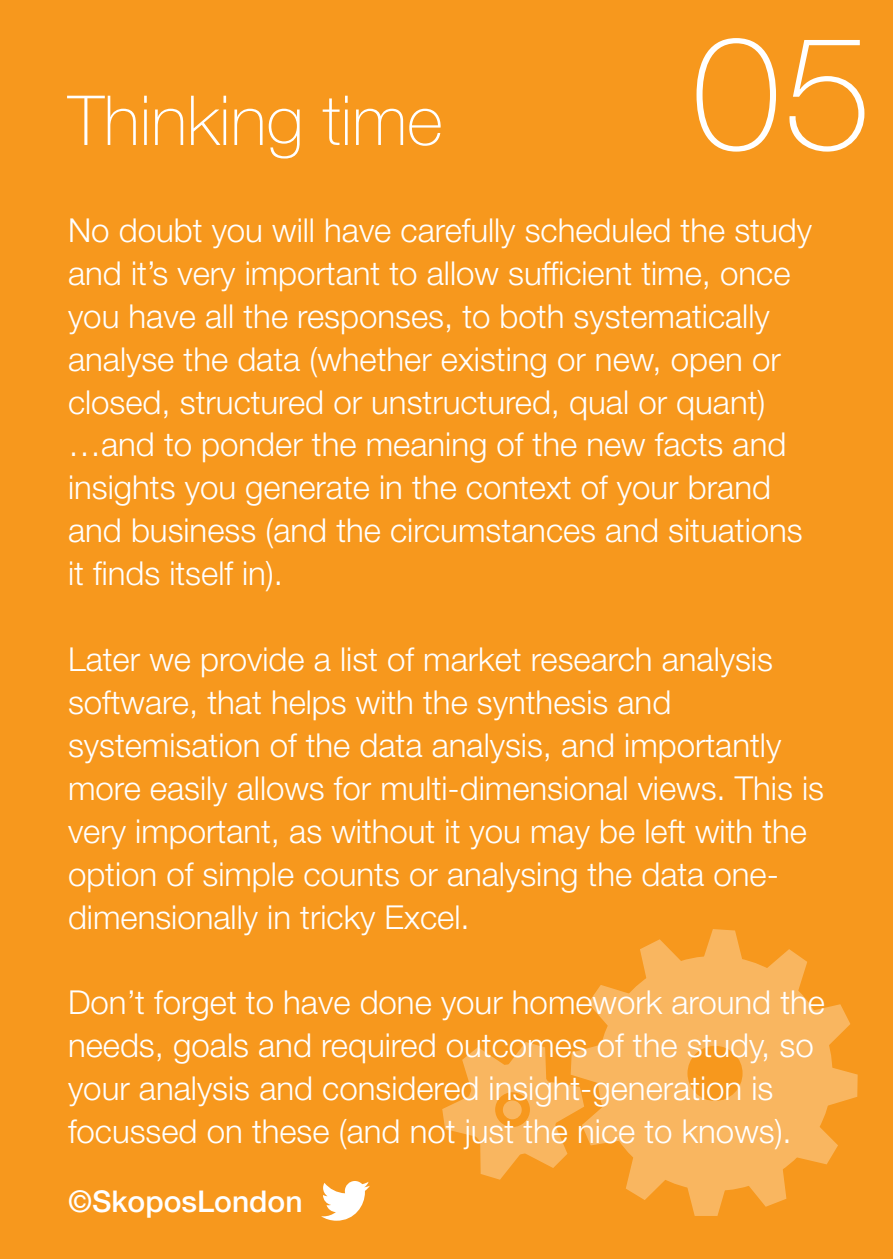
<style>
.page{position:relative;width:893px;height:1259px;background:#f7981d}
.page>*{position:absolute;margin:0;border:0;box-sizing:border-box;transform-origin:0 0}
.t1{font:100 159px "Helvetica Neue LT Std";color:#fff}
.t2{font:100 69px "Helvetica Neue LT Std";color:#fff}
.t3{font:300 33px/42.9px "Helvetica Neue LT Std";color:#fff}
.t4{font:500 30px "Helvetica Neue LT Std";color:#fff}
</style>
<div class="page">
<svg style="left:602px;top:956px;width:230px;height:234px;fill:#f9b660"></svg>
<svg style="left:686px;top:1184px;width:40px;height:32px"></svg>
<svg style="left:745px;top:1167px;width:41px;height:39px"></svg>
<svg style="left:795px;top:1123px;width:43px;height:41px"></svg>
<svg style="left:826px;top:1066px;width:32px;height:40px"></svg>
<svg style="left:810px;top:1004px;width:40px;height:42px"></svg>
<svg style="left:765px;top:949px;width:42px;height:43px"></svg>
<svg style="left:703px;top:929px;width:40px;height:33px"></svg>
<svg style="left:640px;top:939px;width:42px;height:40px"></svg>
<svg style="left:588px;top:985px;width:44px;height:41px"></svg>
<svg style="left:442px;top:1042px;width:225px;height:158px"></svg>
<svg style="left:321px;top:1181px;width:49px;height:39px"></svg>
<p class="t2" style="left:68px;top:81px;width:376px">Thinking time</p>
<p class="t1" style="left:692px;top:2px;width:181px">05</p>
<p class="t3" style="left:68px;top:208px;width:745px">No doubt you will have carefully scheduled the study and it’s very important to allow sufficient time, once you have all the responses, to both systematically analyse the data (whether existing or new, open or closed, structured or unstructured, qual or quant)</p>
<p class="t3" style="left:68px;top:422px;width:736px">…and to ponder the meaning of the new facts and insights you generate in the context of your brand and business (and the circumstances and situations it finds itself in).</p>
<p class="t3" style="left:68px;top:637px;width:757px">Later we provide a list of market research analysis software, that helps with the synthesis and systemisation of the data analysis, and importantly more easily allows for multi-dimensional views. This is very important, as without it you may be left with the option of simple counts or analysing the data one&shy;dimensionally in tricky Excel.</p>
<p class="t3" style="left:68px;top:980px;width:758px">Don’t forget to have done your homework around the needs, goals and required outcomes of the study, so your analysis and considered insight-generation is focussed on these (and not just the nice to knows).</p>
<p class="t4" style="left:68px;top:1183px;width:236px">©SkoposLondon</p>
</div>
